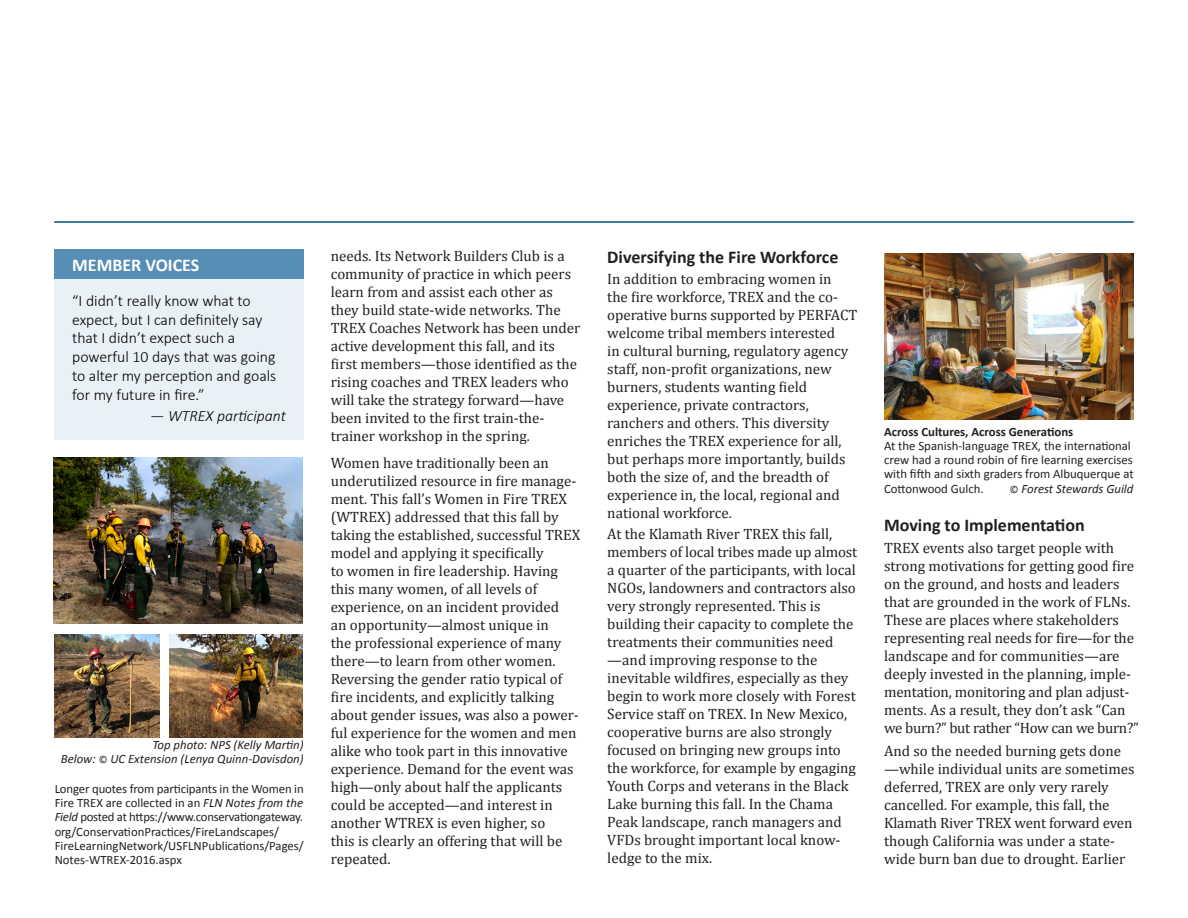
<style>
.page{position:relative;width:1188px;height:918px;background:#fff}
.page>*{position:absolute;margin:0;border:0;box-sizing:border-box;transform-origin:0 0}
.t1{font:700 18px "Calibri";color:#231f20}
.t2{font:700 18px "Calibri";color:#fff}
.t3{font:300 15.75px/18.8px "Calibri";color:#000}
.t4{font:italic 300 15.75px "Calibri";color:#000}
.t5{font:15px/18px "Cambria";color:#231f20}
.t6{font:12.75px/14.2px "Calibri";color:#231f20}
.t7{font:italic 12.75px "Calibri";color:#231f20}
.t8{font:700 12.75px "Calibri";color:#231f20}
.s1{font-style:normal;font-size:10.5px}
.s2{font-style:italic}
</style>
<div class="page">
<hr style="left:54px;top:221px;width:1080px;height:2px;background:#005285">
<div style="left:54px;top:249px;width:250px;height:191px;background:#e9f0f6"></div>
<div style="left:54px;top:249px;width:250px;height:30px;background:#578eb5"></div>
<img style="left:54px;top:458px;width:249px;height:166px">
<img style="left:885px;top:254px;width:249px;height:166px">
<img style="left:54px;top:634px;width:106px;height:104px">
<img style="left:170px;top:634px;width:133px;height:104px">
<p class="t2" style="left:72px;top:253px;width:129px">MEMBER VOICES</p>
<p class="t3" style="left:72px;top:291px;width:206px">“I didn’t really know what to expect, but I can definitely say that I didn’t expect such a powerful 10 days that was going to alter my perception and goals for my future in fire.”</p>
<p class="t4" style="left:150px;top:406px;width:137px">— WTREX participant</p>
<p class="t7" style="left:152px;top:736px;width:153px">Top photo: NPS (Kelly Martin)</p>
<p class="t7" style="left:61px;top:751px;width:244px">Below: <span class="s1">©</span> UC Extension (Lenya Quinn-Davisdon)</p>
<p class="t6" style="left:55px;top:781px;width:251px">Longer quotes from participants in the Women in Fire TREX are collected in an <span class="s2">FLN Notes from the Field</span> posted at https://www.conservationgateway. org/ConservationPractices/FireLandscapes/ FireLearningNetwork/USFLNPublications/Pages/ Notes-WTREX-2016.aspx</p>
<p class="t5" style="left:331px;top:246px;width:251px">needs. Its Network Builders Club is a community of practice in which peers learn from and assist each other as they build state-wide networks. The TREX Coaches Network has been under active development this fall, and its first members—those identified as the rising coaches and TREX leaders who will take the strategy forward—have been invited to the first train-the&shy;trainer workshop in the spring.</p>
<p class="t5" style="left:331px;top:453px;width:251px">Women have traditionally been an underutilized resource in fire manage&shy;ment. This fall’s Women in Fire TREX (WTREX) addressed that this fall by taking the established, successful TREX model and applying it specifically<br>to women in fire leadership. Having this many women, of all levels of experience, on an incident provided<br>an opportunity—almost unique in<br>the professional experience of many there—to learn from other women.<br>Reversing the gender ratio typical of fire incidents, and explicitly talking about gender issues, was also a power&shy;ful experience for the women and men alike who took part in this innovative experience. Demand for the event was high—only about half the applicants could be accepted—and interest in another WTREX is even higher, so<br>this is clearly an offering that will be repeated.</p>
<p class="t1" style="left:607px;top:245px;width:233px">Diversifying the Fire Workforce</p>
<p class="t5" style="left:607px;top:270px;width:251px">In addition to embracing women in<br>the fire workforce, TREX and the co&shy;operative burns supported by PERFACT welcome tribal members interested<br>in cultural burning, regulatory agency staff, non-profit organizations, new burners, students wanting field experience, private contractors, ranchers and others. This diversity enriches the TREX experience for all, but perhaps more importantly, builds both the size of, and the breadth of experience in, the local, regional and national workforce.</p>
<p class="t5" style="left:607px;top:525px;width:251px">At the Klamath River TREX this fall, members of local tribes made up almost a quarter of the participants, with local NGOs, landowners and contractors also very strongly represented. This is building their capacity to complete the treatments their communities need —and improving response to the inevitable wildfires, especially as they begin to work more closely with Forest Service staff on TREX. In New Mexico, cooperative burns are also strongly focused on bringing new groups into the workforce, for example by engaging Youth Corps and veterans in the Black Lake burning this fall. In the Chama Peak landscape, ranch managers and VFDs brought important local know&shy;ledge to the mix.</p>
<p class="t8" style="left:884px;top:423px;width:191px">Across Cultures, Across Generations</p>
<p class="t6" style="left:884px;top:438px;width:251px">At the Spanish-language TREX, the international crew had a round robin of fire learning exercises with fifth and sixth graders from Albuquerque at Cottonwood Gulch.</p>
<p class="t7" style="left:1010px;top:480px;width:125px"><span class="s1">©</span> Forest Stewards Guild</p>
<p class="t1" style="left:884px;top:513px;width:202px">Moving to Implementation</p>
<p class="t5" style="left:884px;top:539px;width:256px">TREX events also target people with strong motivations for getting good fire on the ground, and hosts and leaders that are grounded in the work of FLNs.<br>These are places where stakeholders representing real needs for fire—for the landscape and for communities—are deeply invested in the planning, imple&shy;mentation, monitoring and plan adjust&shy;ments. As a result, they don’t ask “Can we burn?” but rather “How can we burn?”</p>
<p class="t5" style="left:884px;top:742px;width:252px">And so the needed burning gets done —while individual units are sometimes deferred, TREX are only very rarely cancelled. For example, this fall, the Klamath River TREX went forward even though California was under a state&shy;wide burn ban due to drought. Earlier</p>
</div>
